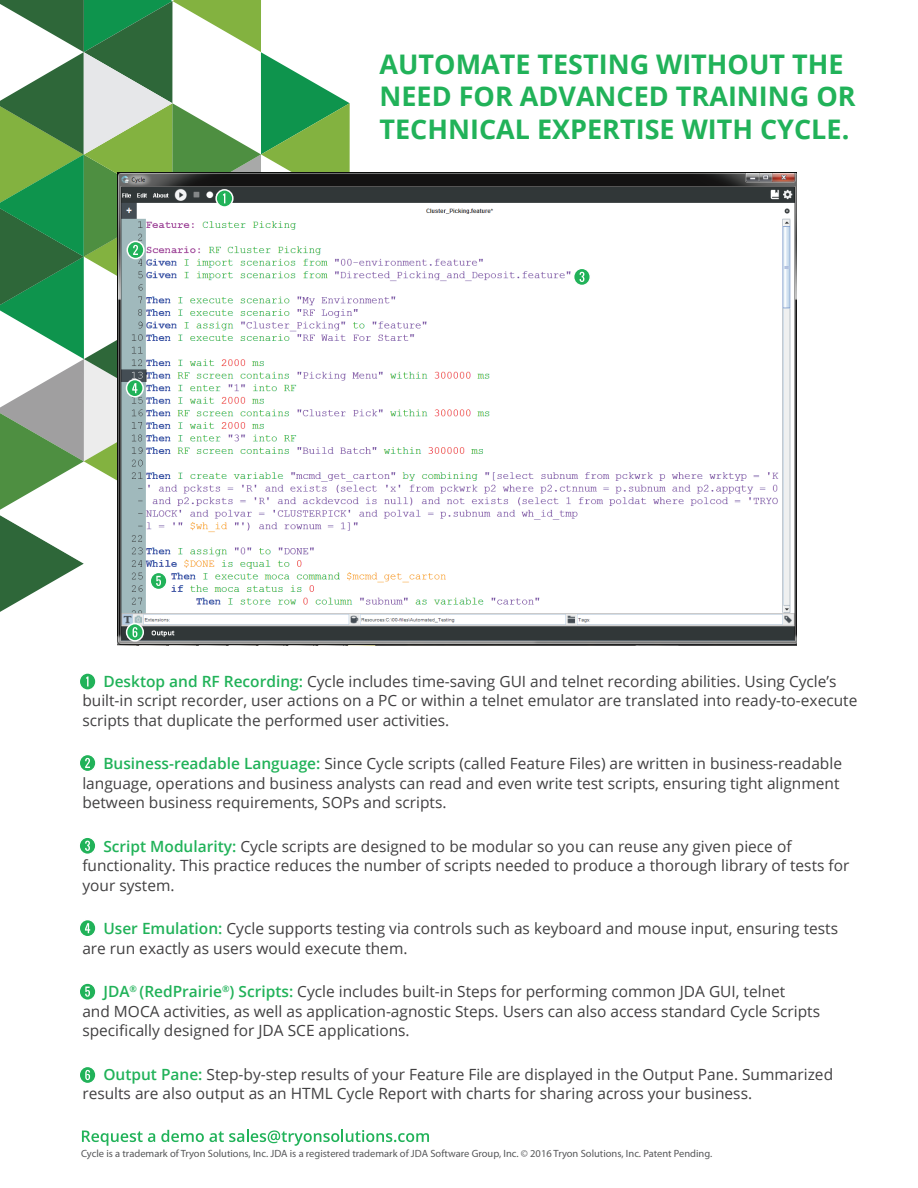
<style>
.page{position:relative;width:918px;height:1188px;background:#fff}
.page>*{position:absolute;margin:0;border:0;box-sizing:border-box;transform-origin:0 0}
.t1{font:700 27px/32.4px "Open Sans";color:#21b259}
.t2{font:15.45px/19.5px "Open Sans";color:#414041}
.t3{font:10.5px "Myriad Pro";color:#57585a}
.s1{color:#21b259}
.s2{font-weight:600;color:#21b259}
</style>
<div class="page">
<svg style="left:82px;top:1131px;width:73px;height:15px"></svg>
<svg style="left:161px;top:1130px;width:268px;height:16px"></svg>
<div style="left:79px;top:754px;width:17px;height:18px;background:#21b259;border-radius:50%"></div>
<div style="left:79px;top:754px;width:18px;height:18px;border:2px solid #fff;border-radius:50%"></div>
<svg style="left:85px;top:758px;width:5px;height:10px"></svg>
<svg style="left:79px;top:837px;width:17px;height:17px"></svg>
<div style="left:78px;top:836px;width:19px;height:19px;border:2px solid #fff;border-radius:50%"></div>
<svg style="left:85px;top:841px;width:5px;height:10px"></svg>
<svg style="left:79px;top:920px;width:17px;height:17px"></svg>
<div style="left:79px;top:919px;width:18px;height:19px;border:2px solid #fff;border-radius:50%"></div>
<svg style="left:85px;top:923px;width:5px;height:10px"></svg>
<svg style="left:79px;top:983px;width:17px;height:17px"></svg>
<div style="left:78px;top:982px;width:19px;height:19px;border:2px solid #fff;border-radius:50%"></div>
<svg style="left:85px;top:987px;width:5px;height:10px"></svg>
<div style="left:79px;top:1066px;width:17px;height:18px;background:#21b259;border-radius:50%"></div>
<div style="left:79px;top:1066px;width:18px;height:18px;border:2px solid #fff;border-radius:50%"></div>
<svg style="left:85px;top:1070px;width:5px;height:10px"></svg>
<img style="left:117px;top:173px;width:680px;height:472px">
<svg style="left:574px;top:268px;width:16px;height:18px"></svg>
<div style="left:573px;top:268px;width:18px;height:18px;border:2px solid #fff;border-radius:50%"></div>
<svg style="left:580px;top:272px;width:4px;height:10px"></svg>
<svg style="left:127px;top:624px;width:16px;height:17px"></svg>
<div style="left:126px;top:623px;width:18px;height:19px;border:2px solid #fff;border-radius:50%"></div>
<svg style="left:133px;top:627px;width:4px;height:10px"></svg>
<svg style="left:0;top:0;width:350px;height:615px"></svg>
<svg style="left:79px;top:673px;width:17px;height:17px"></svg>
<div style="left:79px;top:672px;width:18px;height:19px;border:2px solid #fff;border-radius:50%"></div>
<svg style="left:86px;top:676px;width:2px;height:10px"></svg>
<h1 class="t1" style="left:380px;top:47px;width:478px">AUTOMATE TESTING WITHOUT THE<br>NEED FOR ADVANCED TRAINING OR<br>TECHNICAL EXPERTISE WITH CYCLE.</h1>
<p class="t2" style="left:82px;top:671px;width:777px"><span class="s1">1.</span> <span class="s2">Desktop and RF Recording:</span> Cycle includes time-saving GUI and telnet recording abilities. Using Cycle’s built-in script recorder, user actions on a PC or within a telnet emulator are translated into ready-to-execute scripts that duplicate the performed user activities.</p>
<p class="t2" style="left:82px;top:753px;width:761px"><span class="s1">2.</span> <span class="s2">Business-readable Language:</span> Since Cycle scripts (called Feature Files) are written in business-readable language, operations and business analysts can read and even write test scripts, ensuring tight alignment between business requirements, SOPs and scripts.</p>
<p class="t2" style="left:82px;top:836px;width:769px"><span class="s1">3.</span> <span class="s2">Script Modularity:</span> Cycle scripts are designed to be modular so you can reuse any given piece of functionality. This practice reduces the number of scripts needed to produce a thorough library of tests for your system.</p>
<p class="t2" style="left:82px;top:918px;width:757px"><span class="s1">4.</span> <span class="s2">User Emulation:</span> Cycle supports testing via controls such as keyboard and mouse input, ensuring tests are run exactly as users would execute them.</p>
<p class="t2" style="left:82px;top:981px;width:739px"><span class="s1">5.</span> <span class="s2">JDA</span><sup>®</sup> <span class="s2">(RedPrairie</span><sup>®</sup><span class="s2">) Scripts:</span> Cycle includes built-in Steps for performing common JDA GUI, telnet<br>and MOCA activities, as well as application-agnostic Steps. Users can also access standard Cycle Scripts specifically designed for JDA SCE applications.</p>
<p class="t2" style="left:82px;top:1064px;width:752px"><span class="s1">6.</span> <span class="s2">Output Pane:</span> Step-by-step results of your Feature File are displayed in the Output Pane. Summarized results are also output as an HTML Cycle Report with charts for sharing across your business.</p>
<p class="t3" style="left:81px;top:1147px;width:633px">Cycle is a trademark of Tryon Solutions, Inc. JDA is a registered trademark of JDA Software Group, Inc. © 2016 Tryon Solutions, Inc. Patent Pending.</p>
</div>
